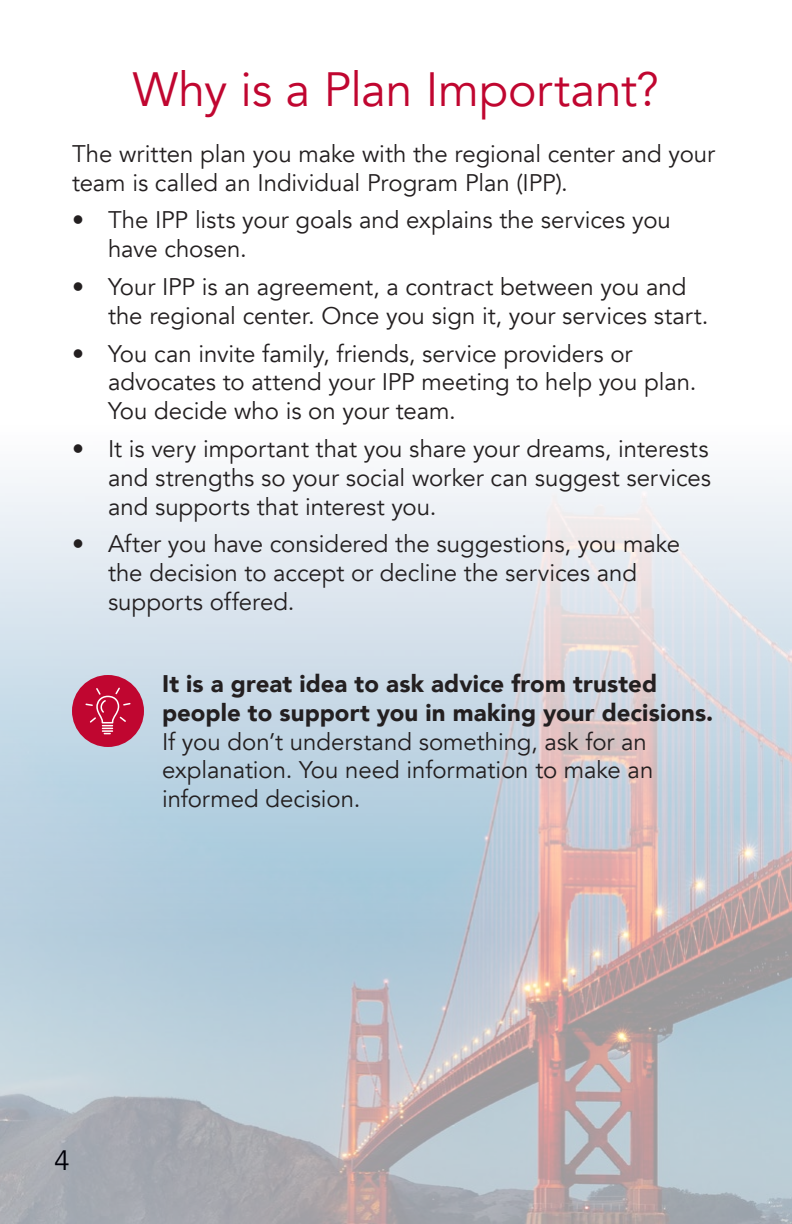
<style>
.page{position:relative;width:792px;height:1224px;background:#fff}
.page>*{position:absolute;margin:0;border:0;box-sizing:border-box;transform-origin:0 0}
.t1{font:48px "Avenir";letter-spacing:-.005em;color:#c00630}
.t2{font:28px "Avenir";color:#000008}
.t3{font:24px/28.8px "Avenir";letter-spacing:-.005em;color:#231f20}
.t4{font:900 24px/28.8px "Avenir";letter-spacing:.005em;color:#231f20}
</style>
<div class="page">
<img style="left:0;top:477px;width:792px;height:747px">
<div style="left:72px;top:675px;width:72px;height:72px;background:#c00630;border-radius:50%"></div>
<svg style="left:85px;top:688px;width:46px;height:46px"></svg>
<h1 class="t1" style="left:133px;top:61px;width:528px">Why is a Plan Important?</h1>
<p class="t3" style="left:72px;top:140px;width:645px">The written plan you make with the regional center and your team is called an Individual Program Plan (IPP).</p>
<p class="t3" style="left:108px;top:206px;width:564px;text-indent:-36px">• The IPP lists your goals and explains the services you have chosen.</p>
<p class="t3" style="left:108px;top:273px;width:602px;text-indent:-36px">• Your IPP is an agreement, a contract between you and the regional center. Once you sign it, your services start.</p>
<p class="t3" style="left:108px;top:339px;width:590px;text-indent:-36px">• You can invite family, friends, service providers or advocates to attend your IPP meeting to help you plan.<br>You decide who is on your team.</p>
<p class="t3" style="left:108px;top:435px;width:605px;text-align:justify;text-indent:-36px">• It is very important that you share your dreams, interests and strengths so your social worker can suggest services and supports that interest you.</p>
<p class="t3" style="left:108px;top:530px;width:574px;text-indent:-36px">• After you have considered the suggestions, you make the decision to accept or decline the services and supports offered.</p>
<p class="t4" style="left:162px;top:669px;width:553px">It is a great idea to ask advice from trusted people to support you in making your decisions.</p>
<p class="t3" style="left:162px;top:727px;width:493px">If you don’t understand something, ask for an explanation. You need information to make an informed decision.</p>
<p class="t2" style="left:54px;top:1144px;width:17px">4</p>
</div>
